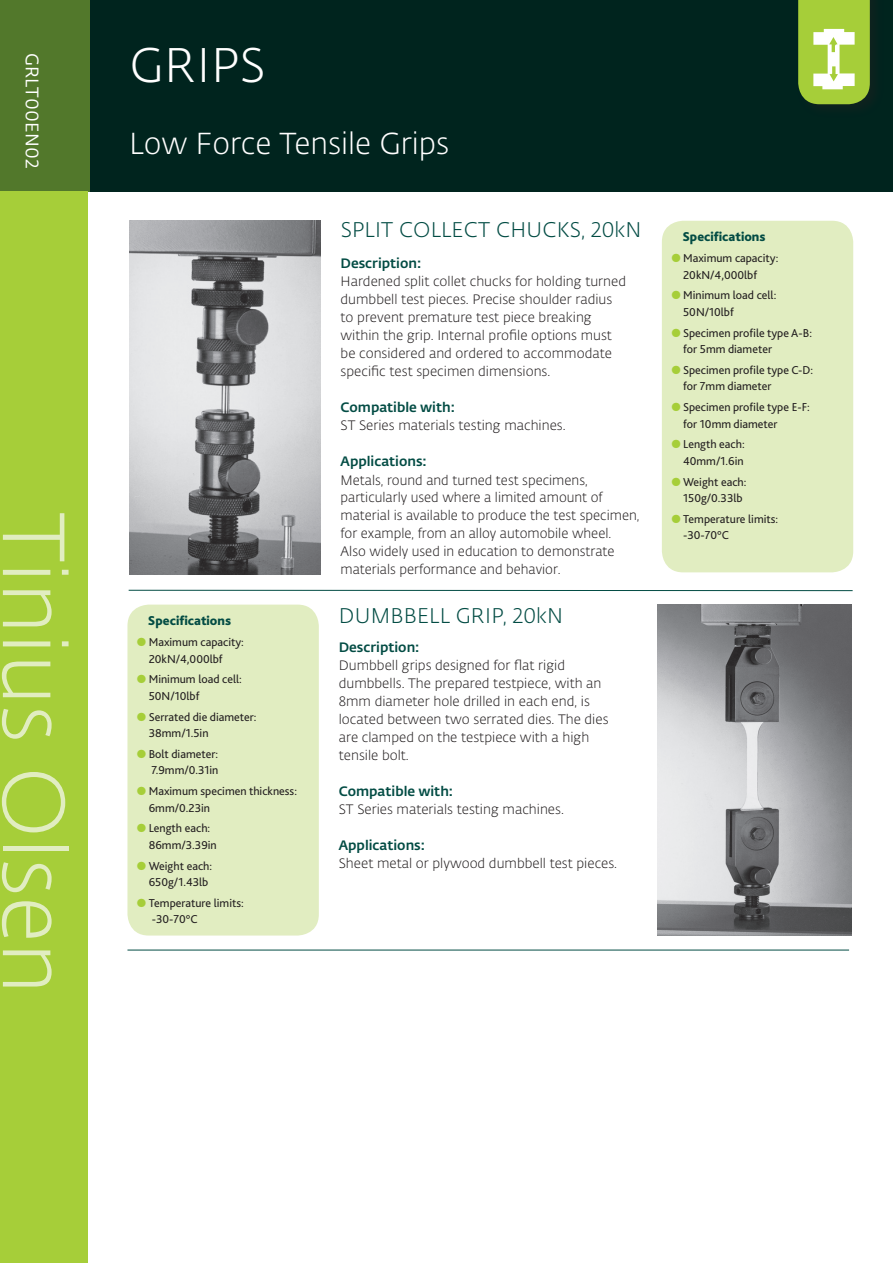
<style>
.page{position:relative;width:893px;height:1263px;background:#fff}
.page>*{position:absolute;margin:0;border:0;box-sizing:border-box;transform-origin:0 0}
.t1{font:300 87px "Fedra Sans Alt Std";color:#e1edc1}
.t2{font:300 48px "Fedra Sans Alt Std";letter-spacing:.01em;color:#fff}
.t3{font:300 30px "Fedra Sans Alt Std";color:#fff}
.t4{font:300 21px "Fedra Sans Alt Std";letter-spacing:.01em;color:#034c44}
.t5{font:18px "Fedra Sans Alt Std";letter-spacing:.01em;color:#fff}
.t6{font:300 13.5px/18px "Fedra Sans Alt Std";color:#231f20}
.t7{font:500 13.5px "Fedra Sans Alt Std";color:#034c44}
.t8{font:800 13.5px "Bliss 2";color:#034c44}
.t9{font:12px/16.5px "Bliss 2";color:#231f20}
.s1{font-family:"Fedra Sans Alt Std";font-weight:600;font-size:15px;color:#a6ce39}
</style>
<div class="page">
<div style="left:0;top:0;width:893px;height:191px;background:#00241e"></div>
<div style="left:0;top:0;width:89px;height:191px;background:#52782b"></div>
<div style="left:0;top:191px;width:87px;height:1072px;background:#a6ce39"></div>
<svg style="left:798px;top:0;width:72px;height:104px;background:#b2d25d"></svg>
<div style="left:127px;top:605px;width:192px;height:330px;background:#e1edc1;border-radius:21px"></div>
<hr style="left:129px;top:590px;width:724px;height:1px;background:#034c44">
<hr style="left:127px;top:950px;width:722px;height:1px;background:#034c44">
<div style="left:662px;top:221px;width:191px;height:351px;background:#e1edc1;border-radius:21px"></div>
<img style="left:129px;top:221px;width:192px;height:354px">
<img style="left:658px;top:605px;width:193px;height:330px">
<h3 class="t5" style="left:43px;top:53px;width:118px;rotate:90deg">GRLT00EN02</h3>
<h1 class="t1" style="left:86px;top:512px;width:483px;rotate:90deg">Tinius Olsen</h1>
<h2 class="t2" style="left:129px;top:36px;width:137px">GRIPS</h2>
<h3 class="t3" style="left:129px;top:126px;width:321px">Low Force Tensile Grips</h3>
<p class="t8" style="left:148px;top:612px;width:85px">Specifications</p>
<p class="t9" style="left:149px;top:633px;width:97px;text-indent:-13px"><span class="s1">●</span>Maximum capacity:<br>20kN/4,000lbf</p>
<p class="t9" style="left:149px;top:671px;width:95px;text-indent:-13px"><span class="s1">●</span>Minimum load cell:<br>50N/10lbf</p>
<p class="t9" style="left:149px;top:708px;width:109px;text-indent:-13px"><span class="s1">●</span>Serrated die diameter:<br>38mm/1.5in</p>
<p class="t9" style="left:136px;top:745px;width:84px;text-align:right"><span class="s1">●</span>Bolt diameter:<br>7.9mm/0.31in</p>
<p class="t9" style="left:149px;top:782px;width:150px;text-indent:-13px"><span class="s1">●</span>Maximum specimen thickness:<br>6mm/0.23in</p>
<p class="t9" style="left:149px;top:820px;width:70px;text-indent:-13px"><span class="s1">●</span>Length each:<br>86mm/3.39in</p>
<p class="t9" style="left:149px;top:857px;width:65px;text-indent:-13px"><span class="s1">●</span>Weight each:<br>650g/1.43lb</p>
<p class="t9" style="left:152px;top:894px;width:94px;text-indent:-16px"><span class="s1">●</span>Temperature limits: -30-70°C</p>
<h3 class="t4" style="left:341px;top:217px;width:302px">SPLIT COLLECT CHUCKS, 20kN</h3>
<p class="t7" style="left:341px;top:255px;width:82px">Description:</p>
<p class="t6" style="left:341px;top:273px;width:287px">Hardened split collet chucks for holding turned dumbbell test pieces. Precise shoulder radius to prevent premature test piece breaking within the grip. Internal profile options must be considered and ordered to accommodate specific test specimen dimensions.</p>
<p class="t7" style="left:341px;top:399px;width:116px">Compatible with:</p>
<p class="t6" style="left:341px;top:417px;width:227px">ST Series materials testing machines.</p>
<p class="t7" style="left:341px;top:453px;width:88px">Applications:</p>
<p class="t6" style="left:341px;top:471px;width:300px">Metals, round and turned test specimens, particularly used where a limited amount of material is available to produce the test specimen, for example, from an alloy automobile wheel.<br>Also widely used in education to demonstrate materials performance and behavior.</p>
<h3 class="t4" style="left:339px;top:603px;width:226px">DUMBBELL GRIP, 20kN</h3>
<p class="t7" style="left:339px;top:639px;width:82px">Description:</p>
<p class="t6" style="left:339px;top:657px;width:271px">Dumbbell grips designed for flat rigid dumbbells. The prepared testpiece, with an 8mm diameter hole drilled in each end, is located between two serrated dies. The dies are clamped on the testpiece with a high tensile bolt.</p>
<p class="t7" style="left:339px;top:783px;width:116px">Compatible with:</p>
<p class="t6" style="left:339px;top:801px;width:227px">ST Series materials testing machines.</p>
<p class="t7" style="left:339px;top:837px;width:88px">Applications:</p>
<p class="t6" style="left:339px;top:855px;width:280px">Sheet metal or plywood dumbbell test pieces.</p>
<p class="t8" style="left:682px;top:229px;width:85px">Specifications</p>
<p class="t9" style="left:683px;top:250px;width:97px;text-indent:-13px"><span class="s1">●</span>Maximum capacity:<br>20kN/4,000lbf</p>
<p class="t9" style="left:683px;top:287px;width:95px;text-indent:-13px"><span class="s1">●</span>Minimum load cell:<br>50N/10lbf</p>
<p class="t9" style="left:683px;top:324px;width:130px;text-indent:-13px"><span class="s1">●</span>Specimen profile type A-B: for 5mm diameter</p>
<p class="t9" style="left:683px;top:361px;width:132px;text-indent:-13px"><span class="s1">●</span>Specimen profile type C-D: for 7mm diameter</p>
<p class="t9" style="left:683px;top:399px;width:128px;text-indent:-13px"><span class="s1">●</span>Specimen profile type E-F: for 10mm diameter</p>
<p class="t9" style="left:670px;top:436px;width:76px;text-align:right"><span class="s1">●</span>Length each:<br>40mm/1.6in</p>
<p class="t9" style="left:683px;top:473px;width:65px;text-indent:-13px"><span class="s1">●</span>Weight each:<br>150g/0.33lb</p>
<p class="t9" style="left:683px;top:510px;width:97px;text-indent:-13px"><span class="s1">●</span>Temperature limits: -30-70°C</p>
</div>
